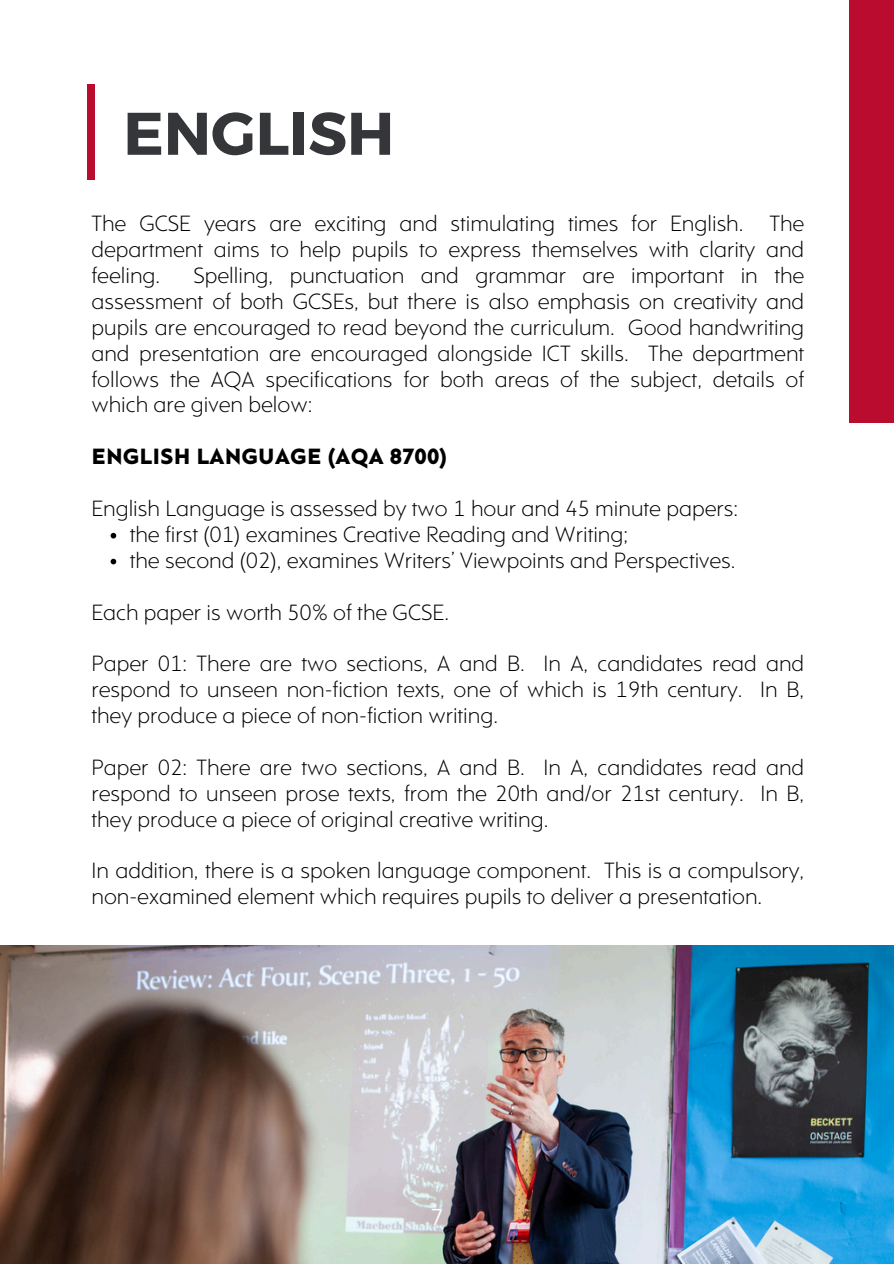
<style>
.page{position:relative;width:894px;height:1264px;background:#fff}
.page>*{position:absolute;margin:0;border:0;box-sizing:border-box;transform-origin:0 0}
.t1{font:700 60px "Montserrat";color:#343639}
.t2{font:22.5px/25.8px "Rams Lt";color:#000;text-align:justify}
.t3{font:900 22.5px "Rams";color:#000}
.t4{font:22.5px "Canva Sans";color:#fcfdff}
</style>
<div class="page">
<div style="left:87px;top:85px;width:8px;height:95px;background:#ba0c2f"></div>
<div style="left:848px;top:0;width:45px;height:423px;background:#ba0c2f"></div>
<svg style="left:111px;top:533px;width:5px;height:5px"></svg>
<svg style="left:111px;top:558px;width:5px;height:6px"></svg>
<img style="left:0;top:945px;width:893px;height:318px">
<p class="t1" style="left:123px;top:94px;width:272px">ENGLISH</p>
<h1 class="t2" style="left:91px;top:213px;width:714px">The GCSE years are exciting and stimulating times for English. The department aims to help pupils to express themselves with clarity and feeling.</h1>
<h1 class="t2" style="left:91px;top:264px;width:714px;text-indent:102px">Spelling, punctuation and grammar are important in the assessment of both GCSEs, but there is also emphasis on creativity and pupils are encouraged to read beyond the curriculum. Good handwriting and presentation are encouraged alongside ICT skills. The department follows the AQA specifications for both areas of the subject, details of which are given below:</h1>
<p class="t3" style="left:91px;top:447px;width:357px">ENGLISH LANGUAGE (AQA 8700)</p>
<h2 class="t2" style="left:91px;top:497px;width:648px">English Language is assessed by two 1 hour and 45 minute papers:</h2>
<p class="t2" style="left:130px;top:523px;width:499px">the first (01) examines Creative Reading and Writing;</p>
<p class="t2" style="left:130px;top:549px;width:607px">the second (02), examines Writers’ Viewpoints and Perspectives.</p>
<p class="t2" style="left:91px;top:601px;width:359px">Each paper is worth 50% of the GCSE.</p>
<p class="t2" style="left:91px;top:652px;width:714px">Paper 01: There are two sections, A and B. In A, candidates read and respond to unseen non-fiction texts, one of which is 19th century. In B, they produce a piece of non-fiction writing.</p>
<p class="t2" style="left:91px;top:756px;width:714px">Paper 02: There are two sections, A and B. In A, candidates read and respond to unseen prose texts, from the 20th and/or 21st century. In B, they produce a piece of original creative writing.</p>
<p class="t2" style="left:91px;top:859px;width:714px">In addition, there is a spoken language component. This is a compulsory, non-examined element which requires pupils to deliver a presentation.</p>
<p class="t4" style="left:431px;top:1200px;width:13px">7</p>
</div>
